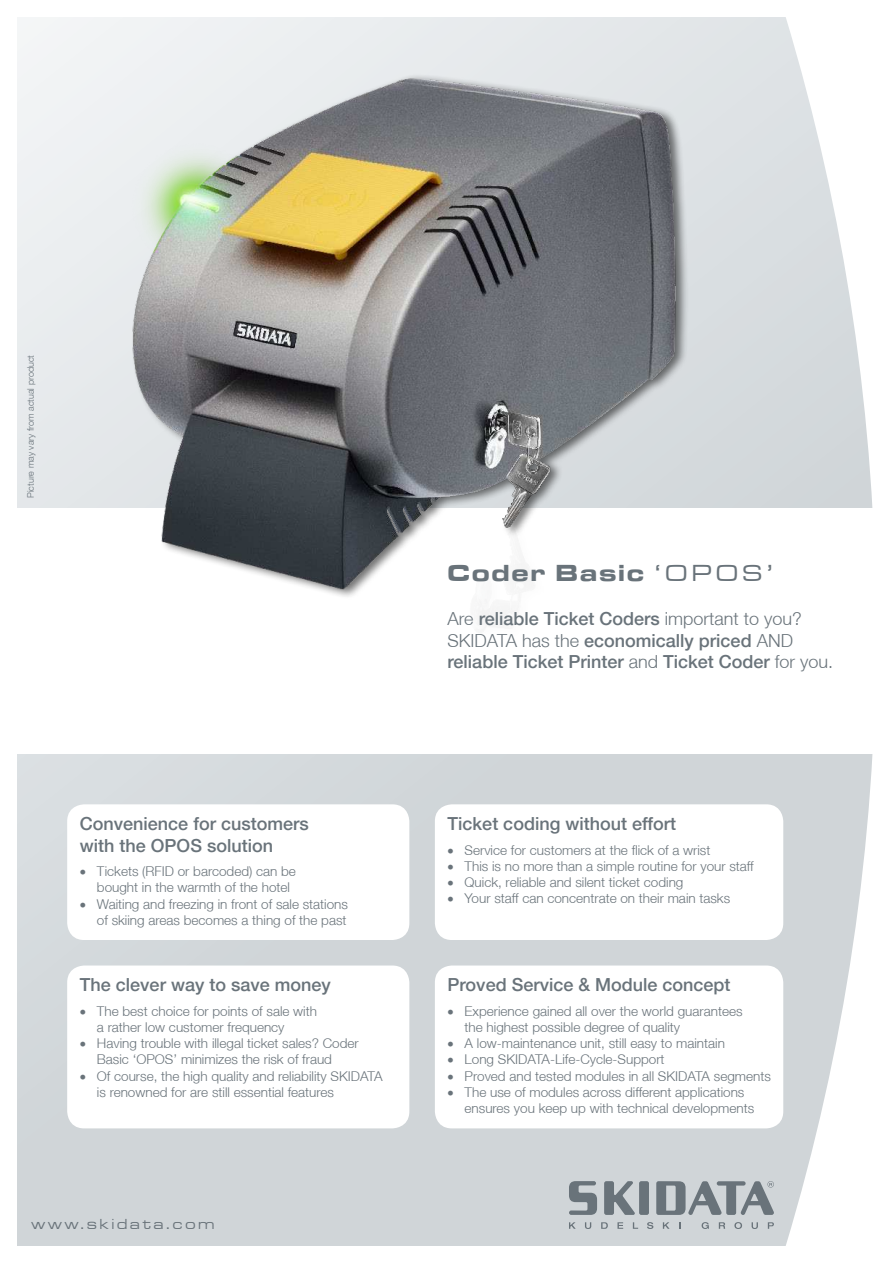
<style>
.page{position:relative;width:893px;height:1263px;background:#fff}
.page>*{position:absolute;margin:0;border:0;box-sizing:border-box;transform-origin:0 0}
.t1{font:24px "Microgramma D Bold Exte";letter-spacing:.1em;color:#69737a}
.t2{font:500 18px/21.6px "Helvetica Neue LT";color:#69737a}
.t3{font:15px "Microgramma D Medi Exte";letter-spacing:.2em;color:#69737a}
.t4{font:300 13.5px/16.2px "Helvetica Neue LT";color:#69737a}
.t5{font:300 9px "Helvetica Neue LTCYR";color:#69737a}
.s1{font-family:"Microgramma D Medi Exte"}
.s2{font-weight:300}
</style>
<div class="page">
<svg style="left:17px;top:833px;width:850px;height:413px"></svg>
<img style="left:17px;top:17px;width:856px;height:816px">
<p class="t5" style="left:26px;top:498px;width:144px;rotate:-90deg">Picture may vary from actual product</p>
<h2 class="t2" style="left:80px;top:814px;width:230px">Convenience for customers with the OPOS solution</h2>
<p class="t4" style="left:97px;top:865px;width:200px;text-indent:-17px">• Tickets (RFID or barcoded) can be bought in the warmth of the hotel</p>
<p class="t4" style="left:80px;top:897px;width:270px;text-align:right">• Waiting and freezing in front of sale stations of skiing areas becomes a thing of the past</p>
<h2 class="t2" style="left:80px;top:975px;width:252px">The clever way to save money</h2>
<p class="t4" style="left:97px;top:1004px;width:222px;text-indent:-17px">• The best choice for points of sale with a rather low customer frequency</p>
<p class="t4" style="left:97px;top:1036px;width:263px;text-indent:-17px">• Having trouble with illegal ticket sales? Coder<br>Basic ‘OPOS’ minimizes the risk of fraud</p>
<p class="t4" style="left:97px;top:1069px;width:287px;text-indent:-17px">• Of course, the high quality and reliability SKIDATA is renowned for are still essential features</p>
<p class="t3" style="left:32px;top:1215px;width:184px">www.skidata.com</p>
<h1 class="t1" style="left:448px;top:559px;width:326px">Coder Basic <span class="s1">‘OPOS’</span></h1>
<h2 class="t2" style="left:448px;top:609px;width:387px"><span class="s2">Are</span> reliable Ticket Coders <span class="s2">important to you?<br>SKIDATA has the</span> economically priced <span class="s2">AND </span>reliable Ticket Printer <span class="s2">and</span> Ticket Coder <span class="s2">for you.</span></h2>
<h2 class="t2" style="left:448px;top:814px;width:230px">Ticket coding without effort</h2>
<p class="t4" style="left:448px;top:841px;width:264px">• Service for customers at the flick of a wrist</p>
<p class="t4" style="left:448px;top:859px;width:308px">• This is no more than a simple routine for your staff</p>
<p class="t4" style="left:448px;top:875px;width:237px">• Quick, reliable and silent ticket coding</p>
<p class="t4" style="left:448px;top:892px;width:284px">• Your staff can concentrate on their main tasks</p>
<h2 class="t2" style="left:448px;top:975px;width:284px">Proved Service &amp; Module concept</h2>
<p class="t4" style="left:465px;top:1004px;width:279px;text-indent:-17px">• Experience gained all over the world guarantees the highest possible degree of quality</p>
<p class="t4" style="left:448px;top:1036px;width:279px">• A low-maintenance unit, still easy to maintain</p>
<p class="t4" style="left:448px;top:1053px;width:218px">• Long SKIDATA-Life-Cycle-Support</p>
<p class="t4" style="left:448px;top:1069px;width:325px">• Proved and tested modules in all SKIDATA segments</p>
<p class="t4" style="left:465px;top:1085px;width:291px;text-indent:-17px">• The use of modules across different applications ensures you keep up with technical developments</p>
</div>
